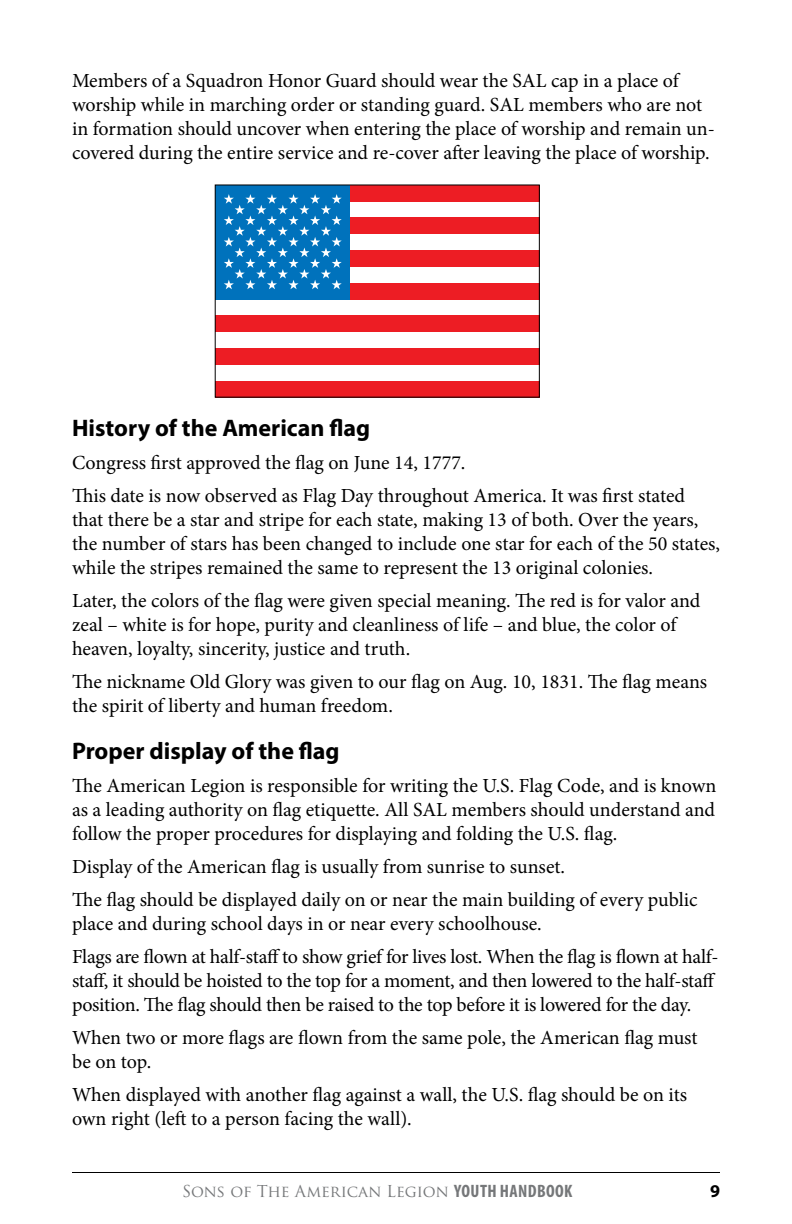
<style>
.page{position:relative;width:792px;height:1224px;background:#fff}
.page>*{position:absolute;margin:0;border:0;box-sizing:border-box;transform-origin:0 0}
.t1{font:700 24px "Myriad Pro";color:#000}
.t2{font:20px/24px "Minion Pro";letter-spacing:-.005em;color:#000}
.t3{font:700 18px "Myriad Pro";color:#000}
.t4{font:16px "Trajan Pro";color:#757779}
.s1{font-family:"Myriad Pro";font-weight:700;font-stretch:condensed;font-size:18px}
</style>
<div class="page">
<hr style="left:72px;top:1172px;width:648px;height:1px;background:#000">
<div style="left:215px;top:381px;width:324px;height:16px;background:#ed1d24"></div>
<div style="left:215px;top:348px;width:324px;height:17px;background:#ed1d24"></div>
<div style="left:215px;top:316px;width:324px;height:16px;background:#ed1d24"></div>
<div style="left:215px;top:283px;width:324px;height:16px;background:#ed1d24"></div>
<div style="left:215px;top:250px;width:324px;height:17px;background:#ed1d24"></div>
<div style="left:215px;top:218px;width:324px;height:16px;background:#ed1d24"></div>
<div style="left:215px;top:185px;width:324px;height:16px;background:#ed1d24"></div>
<div style="left:215px;top:185px;width:135px;height:114px;background:#0072bc"></div>
<svg style="left:224px;top:194px;width:118px;height:95px"></svg>
<div style="left:215px;top:185px;width:325px;height:213px;border:1px solid #000"></div>
<p class="t2" style="left:72px;top:68px;width:644px">Members of a Squadron Honor Guard should wear the SAL cap in a place of worship while in marching order or standing guard. SAL members who are not in formation should uncover when entering the place of worship and remain un&shy;covered during the entire service and re-cover after leaving the place of worship.</p>
<p class="t1" style="left:72px;top:412px;width:300px">History of the American flag</p>
<p class="t2" style="left:72px;top:446px;width:615px;line-height:33px">Congress first approved the flag on June 14, 1777.<br>This date is now observed as Flag Day throughout America. It was first stated</p>
<p class="t2" style="left:72px;top:507px;width:650px">that there be a star and stripe for each state, making 13 of both. Over the years, the number of stars has been changed to include one star for each of the 50 states, while the stripes remained the same to represent the 13 original colonies.</p>
<p class="t2" style="left:72px;top:588px;width:630px">Later, the colors of the flag were given special meaning. The red is for valor and zeal – white is for hope, purity and cleanliness of life – and blue, the color of heaven, loyalty, sincerity, justice and truth.</p>
<p class="t2" style="left:72px;top:669px;width:637px">The nickname Old Glory was given to our flag on Aug. 10, 1831. The flag means the spirit of liberty and human freedom.</p>
<p class="t1" style="left:72px;top:735px;width:269px">Proper display of the flag</p>
<p class="t2" style="left:72px;top:773px;width:646px;text-align:justify">The American Legion is responsible for writing the U.S. Flag Code, and is known as a leading authority on flag etiquette. All SAL members should understand and follow the proper procedures for displaying and folding the U.S. flag.</p>
<p class="t2" style="left:72px;top:850px;width:627px;line-height:33px">Display of the American flag is usually from sunrise to sunset.<br>The flag should be displayed daily on or near the main building of every public</p>
<p class="t2" style="left:72px;top:907px;width:648px;line-height:33px">place and during school days in or near every schoolhouse.<br>Flags are flown at half-staff to show grief for lives lost. When the flag is flown at half-</p>
<p class="t2" style="left:72px;top:968px;width:645px">staff, it should be hoisted to the top for a moment, and then lowered to the half-staff position. The flag should then be raised to the top before it is lowered for the day.</p>
<p class="t2" style="left:72px;top:1025px;width:627px">When two or more flags are flown from the same pole, the American flag must be on top.</p>
<p class="t2" style="left:72px;top:1082px;width:617px">When displayed with another flag against a wall, the U.S. flag should be on its own right (left to a person facing the wall).</p>
<p class="t4" style="left:182px;top:1181px;width:392px">Sons of The American Legion <span class="s1">YOUTH HANDBOOK</span></p>
<p class="t3" style="left:710px;top:1179px;width:11px">9</p>
</div>
